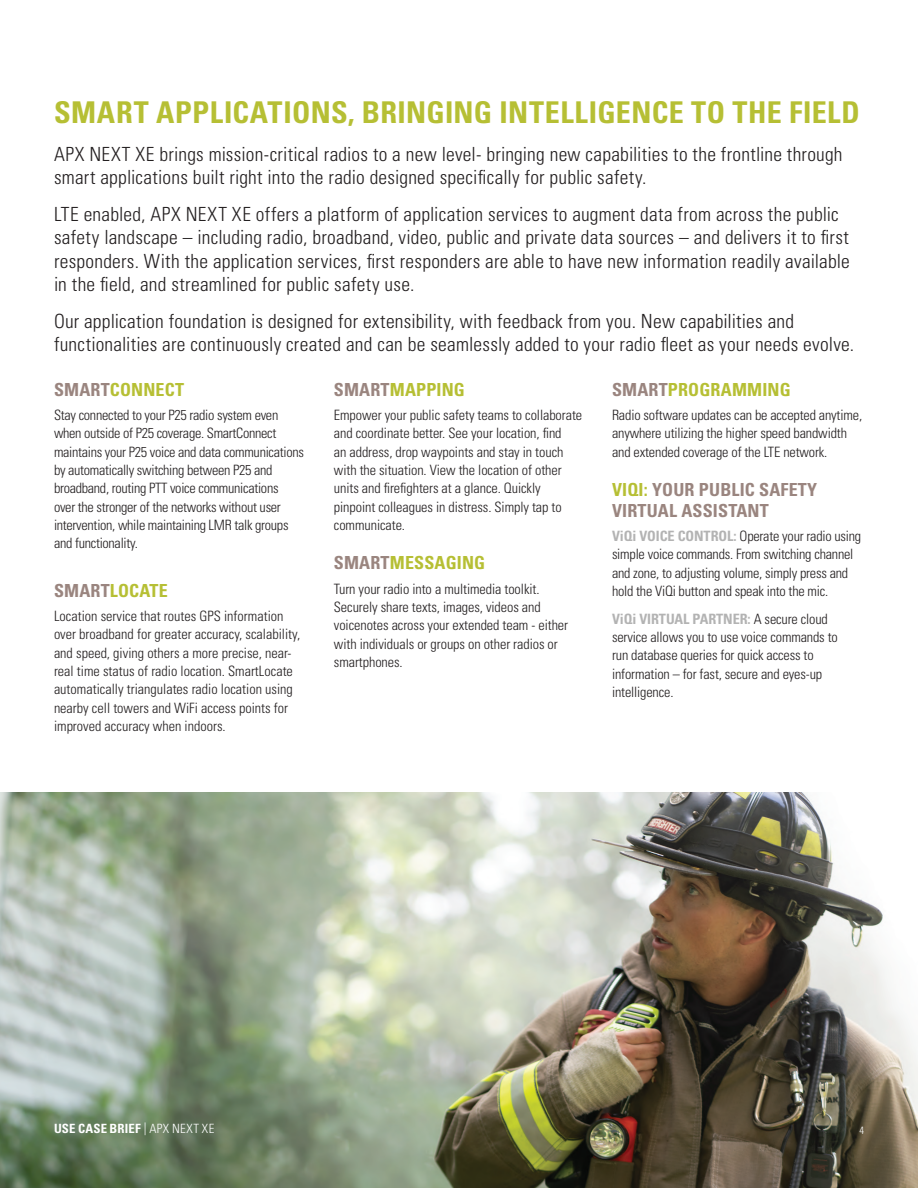
<style>
.page{position:relative;width:918px;height:1188px;background:#fff}
.page>*{position:absolute;margin:0;border:0;box-sizing:border-box;transform-origin:0 0}
.t1{font:700 condensed 30px "Univers LT Std";letter-spacing:.015em;color:#b6bf34}
.t2{font:300 condensed 19.5px/23.2px "Univers LT Std";letter-spacing:.015em;color:#231f20}
.t3{font:700 condensed 18px "Univers LT Std";letter-spacing:.01em;color:#b6bf34}
.t4{font:700 condensed 18px/21px "Univers LT Std";letter-spacing:.01em;color:#9a857f}
.t5{font:300 condensed 14.25px/18.3px "Univers LT Std";letter-spacing:-.005em;color:#231f20}
.t6{font:700 condensed 12.75px "Univers LT Std";letter-spacing:.01em;color:#fff}
.t7{font:300 condensed 10.5px "Univers LT Std";color:#fff}
.s1{color:#9a857f}
.s2{color:#b6bf34}
.s3{font-weight:700;color:#b3b3b3}
.s4{font-weight:300}
</style>
<div class="page">
<img style="left:0;top:793px;width:918px;height:395px">
<h1 class="t1" style="left:54px;top:94px;width:807px">SMART APPLICATIONS, BRINGING INTELLIGENCE TO THE FIELD</h1>
<h2 class="t2" style="left:54px;top:143px;width:790px">APX NEXT XE brings mission-critical radios to a new level- bringing new capabilities to the frontline through smart applications built right into the radio designed specifically for public safety.</h2>
<p class="t2" style="left:54px;top:203px;width:797px">LTE enabled, APX NEXT XE offers a platform of application services to augment data from across the public safety landscape – including radio, broadband, video, public and private data sources – and delivers it to first responders. With the application services, first responders are able to have new information readily available in the field, and streamlined for public safety use.</p>
<h2 class="t2" style="left:54px;top:309px;width:802px">Our application foundation is designed for extensibility, with feedback from you. New capabilities and functionalities are continuously created and can be seamlessly added to your radio fleet as your needs evolve.</h2>
<p class="t3" style="left:54px;top:378px;width:132px"><span class="s1">SMART</span>CONNECT</p>
<p class="t5" style="left:54px;top:406px;width:252px">Stay connected to your P25 radio system even when outside of P25 coverage. SmartConnect maintains your P25 voice and data communications by automatically switching between P25 and broadband, routing PTT voice communications<br>over the stronger of the networks without user intervention, while maintaining LMR talk groups and functionality.</p>
<p class="t3" style="left:54px;top:579px;width:115px"><span class="s1">SMART</span>LOCATE</p>
<p class="t5" style="left:54px;top:607px;width:248px">Location service that routes GPS information over broadband for greater accuracy, scalability, and speed, giving others a more precise, near&shy;real time status of radio location. SmartLocate automatically triangulates radio location using nearby cell towers and WiFi access points for improved accuracy when indoors.</p>
<p class="t3" style="left:334px;top:378px;width:133px"><span class="s1">SMART</span>MAPPING</p>
<p class="t5" style="left:334px;top:406px;width:250px">Empower your public safety teams to collaborate and coordinate better. See your location, find<br>an address, drop waypoints and stay in touch with the situation. View the location of other units and firefighters at a glance. Quickly pinpoint colleagues in distress. Simply tap to communicate.</p>
<p class="t3" style="left:334px;top:552px;width:153px"><span class="s1">SMART</span>MESSAGING</p>
<p class="t5" style="left:334px;top:579px;width:236px">Turn your radio into a multimedia toolkit.<br>Securely share texts, images, videos and voicenotes across your extended team - either with individuals or groups on other radios or smartphones.</p>
<p class="t3" style="left:612px;top:378px;width:180px"><span class="s1">SMART</span>PROGRAMMING</p>
<p class="t5" style="left:612px;top:406px;width:252px">Radio software updates can be accepted anytime, anywhere utilizing the higher speed bandwidth and extended coverage of the LTE network.</p>
<p class="t4" style="left:612px;top:479px;width:207px"><span class="s2">VIQI:</span> YOUR PUBLIC SAFETY<br>VIRTUAL ASSISTANT</p>
<p class="t5" style="left:612px;top:527px;width:251px"><span class="s3">ViQi VOICE CONTROL:</span> Operate your radio using simple voice commands. From switching channel and zone, to adjusting volume, simply press and hold the ViQi button and speak into the mic.</p>
<p class="t5" style="left:612px;top:609px;width:227px"><span class="s3">ViQi VIRTUAL PARTNER:</span> A secure cloud service allows you to use voice commands to run database queries for quick access to information – for fast, secure and eyes-up intelligence.</p>
<p class="t6" style="left:54px;top:1121px;width:162px">USE CASE BRIEF <span class="s4">| APX NEXT XE</span></p>
<p class="t7" style="left:859px;top:1124px;width:6px">4</p>
</div>
